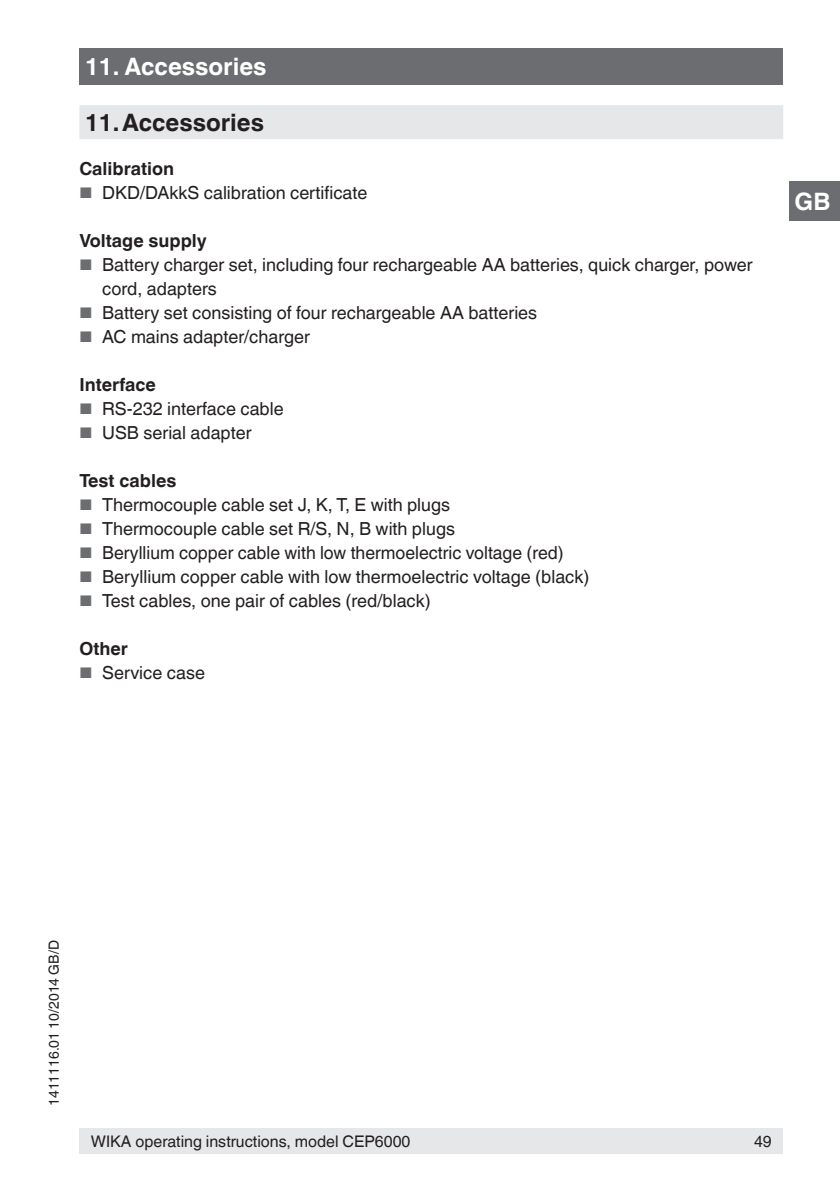
<style>
.page{position:relative;width:840px;height:1191px;background:#fff}
.page>*{position:absolute;margin:0;border:0;box-sizing:border-box;transform-origin:0 0}
.t1{font:700 24px "Helvetica World";color:#fff}
.t2{font:700 24px "Helvetica World";color:#231f20}
.t3{font:18px/24px "Helvetica World";color:#231f20}
.t4{font:700 18px "Helvetica World";color:#231f20}
.t5{font:16px "Helvetica World";color:#231f20}
.t6{font:14px "Helvetica World";color:#231f20}
.s1{font-size:15.4px;color:#6c6d70}
</style>
<div class="page">
<div style="left:79px;top:1128px;width:703px;height:26px;background:#e6e7e9"></div>
<div style="left:79px;top:48px;width:703px;height:37px;background:#6c6d70"></div>
<div style="left:788px;top:181px;width:51px;height:40px;background:#6c6d70"></div>
<div style="left:79px;top:105px;width:703px;height:34px;background:#e6e7e9"></div>
<h1 class="t1" style="left:85px;top:53px;width:183px">11. Accessories</h1>
<h1 class="t2" style="left:85px;top:108px;width:180px">11.Accessories</h1>
<p class="t4" style="left:79px;top:158px;width:96px">Calibration</p>
<p class="t3" style="left:79px;top:180px;width:289px"><span class="s1">■</span> DKD/DAkkS calibration certificate</p>
<p class="t4" style="left:79px;top:230px;width:129px">Voltage supply</p>
<p class="t3" style="left:102px;top:252px;width:651px;text-indent:-23px"><span class="s1">■</span> Battery charger set, including four rechargeable AA batteries, quick charger, power cord, adapters</p>
<p class="t3" style="left:79px;top:300px;width:459px"><span class="s1">■</span> Battery set consisting of four rechargeable AA batteries</p>
<p class="t3" style="left:79px;top:324px;width:232px"><span class="s1">■</span> AC mains adapter/charger</p>
<p class="t4" style="left:79px;top:374px;width:78px">Interface</p>
<p class="t3" style="left:79px;top:396px;width:206px"><span class="s1">■</span> RS-232 interface cable</p>
<p class="t3" style="left:79px;top:420px;width:174px"><span class="s1">■</span> USB serial adapter</p>
<p class="t4" style="left:79px;top:470px;width:98px">Test cables</p>
<p class="t3" style="left:79px;top:492px;width:372px"><span class="s1">■</span> Thermocouple cable set J, K, T, E with plugs</p>
<p class="t3" style="left:79px;top:516px;width:377px"><span class="s1">■</span> Thermocouple cable set R/S, N, B with plugs</p>
<p class="t3" style="left:79px;top:540px;width:485px"><span class="s1">■</span> Beryllium copper cable with low thermoelectric voltage (red)</p>
<p class="t3" style="left:79px;top:564px;width:511px"><span class="s1">■</span> Beryllium copper cable with low thermoelectric voltage (black)</p>
<p class="t3" style="left:79px;top:588px;width:352px"><span class="s1">■</span> Test cables, one pair of cables (red/black)</p>
<p class="t4" style="left:79px;top:638px;width:50px">Other</p>
<p class="t3" style="left:79px;top:660px;width:127px"><span class="s1">■</span> Service case</p>
<h1 class="t1" style="left:794px;top:188px;width:37px">GB</h1>
<p class="t6" style="left:46px;top:1106px;width:167px;rotate:-90deg">1411116.01 10/2014 GB/D</p>
<p class="t5" style="left:91px;top:1132px;width:321px">WIKA operating instructions, model CEP6000</p>
<p class="t5" style="left:753px;top:1132px;width:19px">49</p>
</div>
